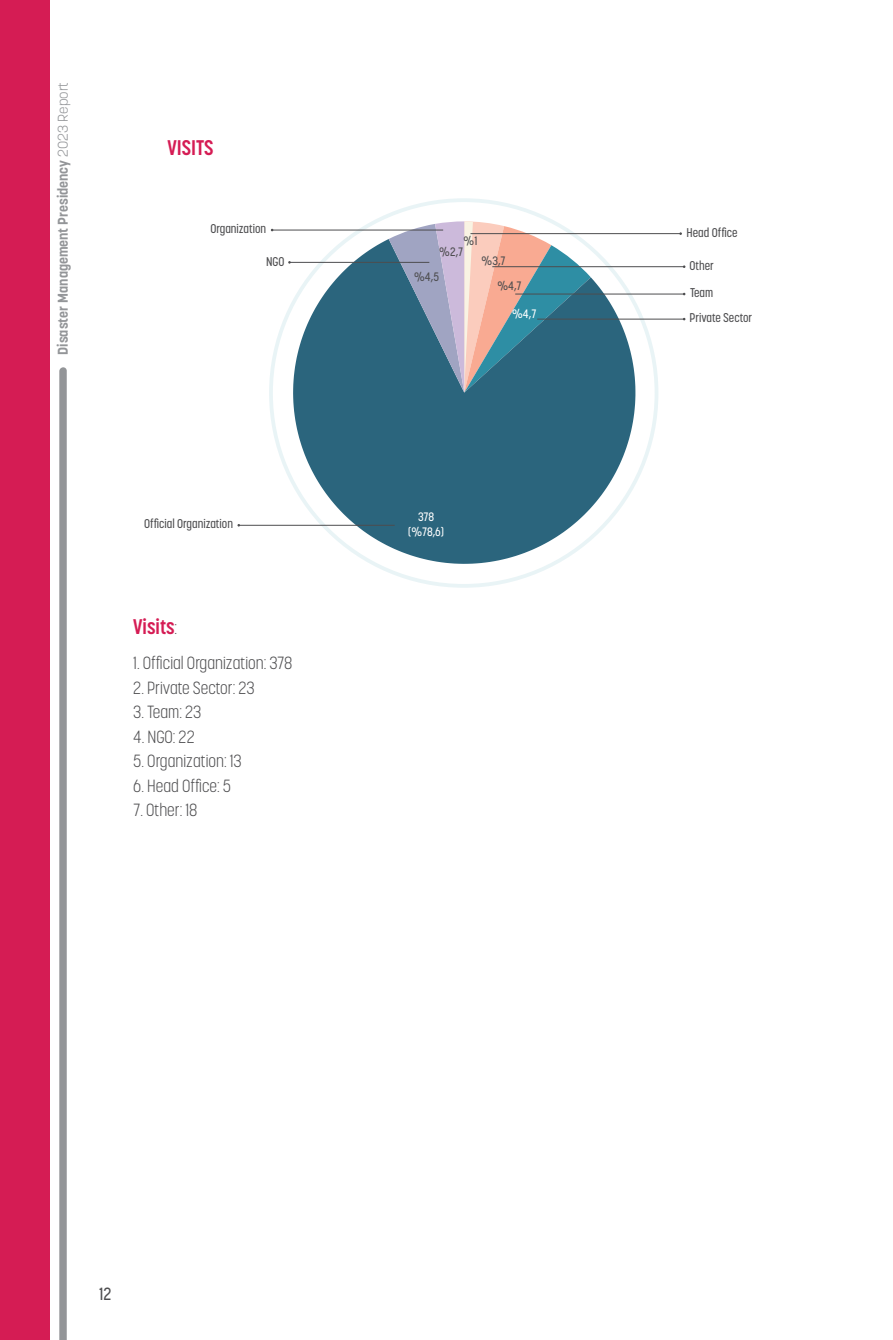
<style>
.page{position:relative;width:893px;height:1340px;background:#fff}
.page>*{position:absolute;margin:0;border:0;box-sizing:border-box;transform-origin:0 0}
.t1{font:700 21px "Korolev Condensed";color:#d51c54}
.t2{font:300 17.5px "Korolev Condensed";color:#4d4d4f}
.t3{font:500 17.5px "Korolev Condensed";color:#4d4d4f}
.t4{font:700 14px "Korolev";color:#939598}
.t5{font:500 12.6px/27.3px "Korolev Condensed";color:#4d4d4f}
.t6{font:500 12.08px/25.4px "Korolev Condensed";color:#4d4d4f}
.t7{font:500 12.08px/14.9px "Korolev Condensed";color:#fff;text-align:center}
.s1{font-weight:300}
.s2{font-weight:300;font-size:17.5px;color:#4d4d4f}
</style>
<div class="page">
<div style="left:0;top:0;width:50px;height:1339px;background:#d51c54"></div>
<svg style="left:59px;top:367px;width:8px;height:972px;background:#9a9c9f"></svg>
<svg style="left:293px;top:239px;width:342px;height:325px;fill:#2b657d"></svg>
<svg style="left:389px;top:221px;width:202px;height:171px;background:#8497a4"></svg>
<hr style="left:492px;top:266px;width:193px;height:1px;background:#4d4d4f">
<hr style="left:515px;top:294px;width:170px;height:1px;background:#4d4d4f">
<hr style="left:537px;top:319px;width:148px;height:1px;background:#4d4d4f">
<hr style="left:470px;top:233px;width:211px;height:1px;background:#4d4d4f">
<hr style="left:289px;top:262px;width:140px;height:1px;background:#4d4d4f">
<hr style="left:272px;top:230px;width:171px;height:1px;background:#4d4d4f">
<hr style="left:238px;top:525px;width:157px;height:1px;background:#4d4d4f">
<p class="t4" style="left:54px;top:355px;width:274px;rotate:-90deg">Disaster Management Presidency <span class="s1">2023 Report</span></p>
<p class="t1" style="left:167px;top:135px;width:47px">VISITS</p>
<p class="t5" style="left:210px;top:215px;width:57px">Organization</p>
<p class="t5" style="left:266px;top:248px;width:20px">NGO</p>
<p class="t5" style="left:144px;top:510px;width:90px">Official Organization</p>
<p class="t1" style="left:133px;top:614px;width:45px">Visits<span class="s2">:</span></p>
<p class="t2" style="left:133px;top:653px;width:160px">1. Official Organization: 378</p>
<p class="t2" style="left:133px;top:677px;width:123px">2. Private Sector: 23</p>
<p class="t2" style="left:133px;top:702px;width:70px">3. Team: 23</p>
<p class="t2" style="left:133px;top:726px;width:63px">4. NGO: 22</p>
<p class="t2" style="left:133px;top:751px;width:110px">5. Organization: 13</p>
<p class="t2" style="left:133px;top:775px;width:99px">6. Head Office: 5</p>
<p class="t2" style="left:133px;top:800px;width:66px">7. Other: 18</p>
<p class="t6" style="left:464px;top:228px;width:15px">%1</p>
<p class="t6" style="left:439px;top:238px;width:25px">%2,7</p>
<p class="t6" style="left:497px;top:248px;width:26px;text-indent:-16px">%3,7 %4,7</p>
<p class="t7" style="left:512px;top:307px;width:26px">%4,7</p>
<p class="t6" style="left:414px;top:264px;width:27px">%4,5</p>
<p class="t7" style="left:408px;top:509px;width:37px">378 (%78,6)</p>
<p class="t5" style="left:687px;top:218px;width:53px">Head Office</p>
<p class="t5" style="left:689px;top:251px;width:26px">Other<br>Team</p>
<p class="t5" style="left:690px;top:304px;width:64px">Private Sector</p>
<p class="t3" style="left:99px;top:1283px;width:14px">12</p>
</div>
